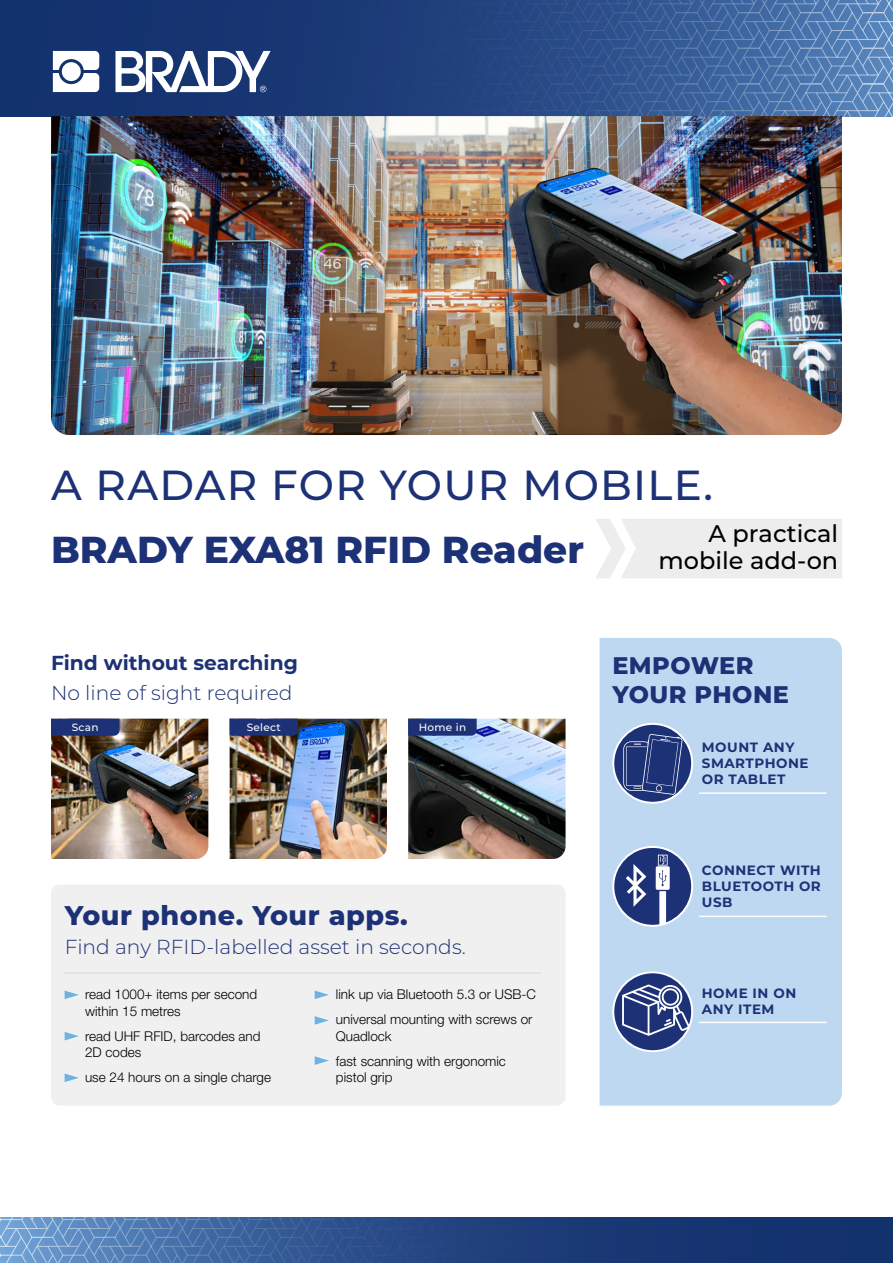
<style>
.page{position:relative;width:893px;height:1263px;background:#fff}
.page>*{position:absolute;margin:0;border:0;box-sizing:border-box;transform-origin:0 0}
.t1{font:500 42px "Montserrat";letter-spacing:.03em;color:#1d3176}
.t2{font:800 37.5px "Montserrat";color:#1d3176}
.t3{font:800 27px "Montserrat";letter-spacing:.02em;color:#1d3176}
.t4{font:500 24px/27px "Montserrat";color:#000;text-align:right}
.t5{font:800 24px/28.8px "Montserrat";letter-spacing:.02em;color:#1d3176}
.t6{font:300 20.25px "Montserrat";color:#1d3176}
.t7{font:700 20.25px "Montserrat";color:#1d3176}
.t8{font:300 13.5px/16.5px "Helvetica Neue LT Pro";color:#000}
.t9{font:700 13.5px/16.2px "Montserrat";letter-spacing:.04em;color:#1d3176}
.t10{font:500 10.5px "Montserrat";letter-spacing:.03em;color:#fff}
</style>
<div class="page">
<svg style="left:0;top:0;width:893px;height:116px;background:#35558d"></svg>
<svg style="left:0;top:1217px;width:893px;height:46px;background:#30538c"></svg>
<img style="left:408px;top:719px;width:158px;height:140px">
<img style="left:230px;top:719px;width:157px;height:140px">
<img style="left:51px;top:719px;width:157px;height:140px">
<div style="left:600px;top:638px;width:242px;height:468px;background:#bfd8f2"></div>
<img style="left:51px;top:116px;width:791px;height:319px">
<div style="left:51px;top:884px;width:515px;height:222px;background:#f0f0f0;border-radius:9px"></div>
<hr style="left:699px;top:792px;width:128px;height:2px;background:#fff">
<hr style="left:699px;top:915px;width:128px;height:2px;background:#fff">
<hr style="left:699px;top:1022px;width:128px;height:1px;background:#fff">
<hr style="left:65px;top:973px;width:476px;height:1px;background:#dadada">
<svg style="left:65px;top:990px;width:14px;height:9px"></svg>
<svg style="left:65px;top:1032px;width:14px;height:8px"></svg>
<svg style="left:65px;top:1073px;width:14px;height:9px"></svg>
<svg style="left:315px;top:990px;width:14px;height:9px"></svg>
<svg style="left:315px;top:1016px;width:14px;height:9px"></svg>
<svg style="left:315px;top:1056px;width:14px;height:9px"></svg>
<svg style="left:596px;top:519px;width:246px;height:59px;background:#eee"></svg>
<svg style="left:51px;top:719px;width:68px;height:17px"></svg>
<svg style="left:230px;top:719px;width:68px;height:17px"></svg>
<svg style="left:408px;top:719px;width:69px;height:17px"></svg>
<div style="left:613px;top:847px;width:79px;height:79px;background:#1d3176;border-radius:50%"></div>
<div style="left:612px;top:846px;width:81px;height:81px;border:2px solid #fff;border-radius:50%"></div>
<div style="left:613px;top:972px;width:79px;height:79px;background:#1d3176;border-radius:50%"></div>
<div style="left:612px;top:971px;width:81px;height:81px;border:2px solid #fff;border-radius:50%"></div>
<svg style="left:613px;top:724px;width:79px;height:79px"></svg>
<div style="left:612px;top:723px;width:81px;height:81px;border:2px solid #fff;border-radius:50%"></div>
<svg style="left:623px;top:734px;width:60px;height:61px;background:#374986"></svg>
<svg style="left:656px;top:855px;width:14px;height:70px"></svg>
<svg style="left:626px;top:864px;width:20px;height:43px"></svg>
<svg style="left:622px;top:984px;width:67px;height:52px"></svg>
<h1 class="t1" style="left:51px;top:456px;width:664px">A RADAR FOR YOUR MOBILE.</h1>
<h2 class="t2" style="left:51px;top:522px;width:534px">BRADY EXA81 RFID Reader</h2>
<h3 class="t4" style="left:658px;top:519px;width:181px">A practical mobile add-on</h3>
<h3 class="t7" style="left:51px;top:648px;width:248px">Find without searching</h3>
<h3 class="t6" style="left:51px;top:679px;width:243px">No line of sight required</h3>
<p class="t10" style="left:72px;top:720px;width:28px">Scan</p>
<p class="t10" style="left:419px;top:720px;width:49px">Home in</p>
<p class="t10" style="left:247px;top:720px;width:36px">Select</p>
<h3 class="t3" style="left:65px;top:896px;width:344px">Your phone. Your apps.</h3>
<h3 class="t6" style="left:65px;top:933px;width:402px">Find any RFID-labelled asset in seconds.</h3>
<p class="t8" style="left:85px;top:986px;width:174px">read 1000+ items per second within 15 metres</p>
<p class="t8" style="left:85px;top:1027px;width:177px">read UHF RFID, barcodes and<br>2D codes</p>
<p class="t8" style="left:85px;top:1069px;width:188px">use 24 hours on a single charge</p>
<p class="t8" style="left:336px;top:981px;width:202px;line-height:25px">link up via Bluetooth 5.3 or USB-C universal mounting with screws or</p>
<p class="t8" style="left:336px;top:1023px;width:172px;line-height:25px">Quadlock<br>fast scanning with ergonomic</p>
<p class="t8" style="left:336px;top:1069px;width:58px">pistol grip</p>
<h3 class="t5" style="left:612px;top:650px;width:178px">EMPOWER<br>YOUR PHONE</h3>
<p class="t9" style="left:702px;top:738px;width:108px">MOUNT ANY<br>SMARTPHONE<br>OR TABLET</p>
<p class="t9" style="left:702px;top:861px;width:121px;text-align:justify">CONNECT WITH BLUETOOTH OR USB</p>
<p class="t9" style="left:702px;top:985px;width:96px">HOME IN ON<br>ANY ITEM</p>
</div>
